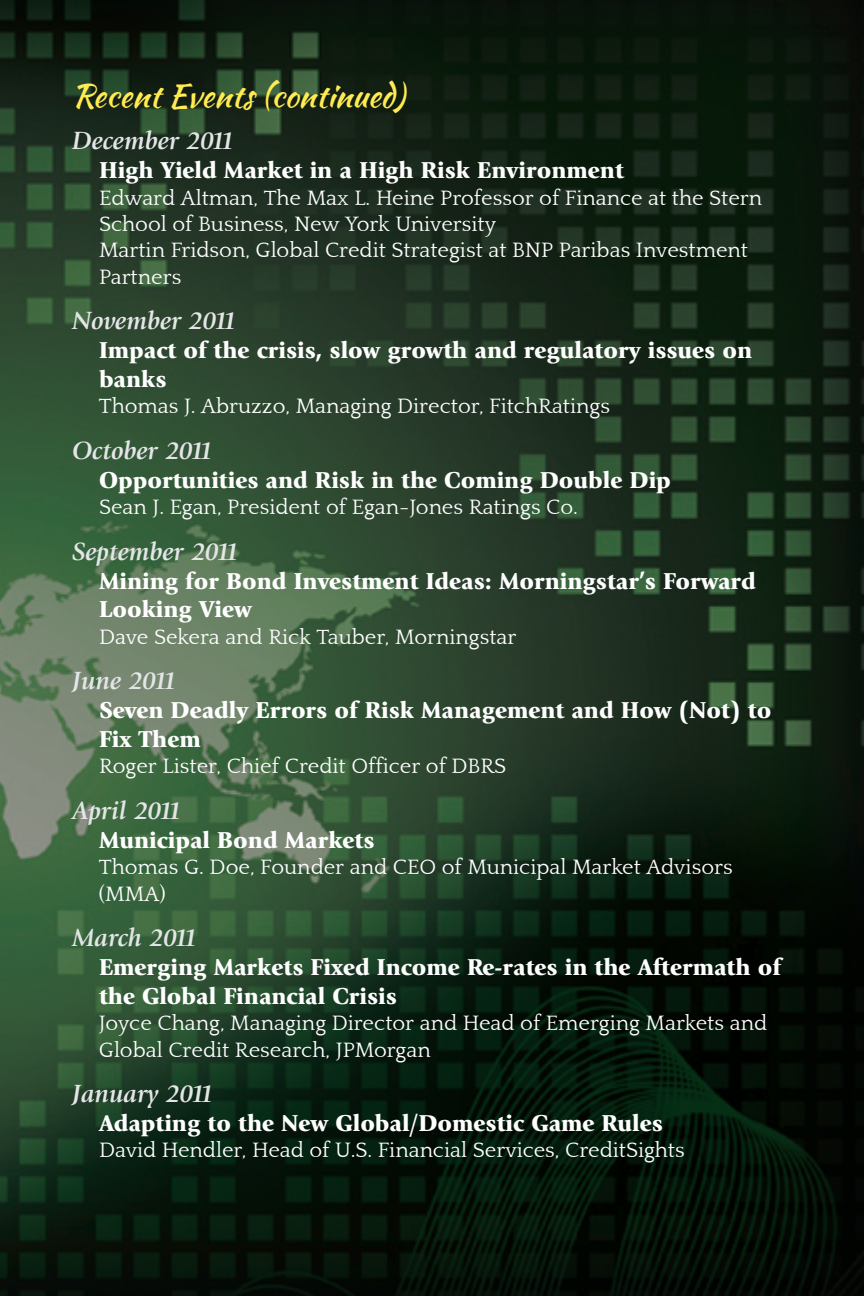
<style>
.page{position:relative;width:864px;height:1296px;background:#fff}
.page>*{position:absolute;margin:0;border:0;box-sizing:border-box;transform-origin:0 0}
.t1{font:32px "Kaushan Script";color:#ffeb52}
.t2{font:italic 700 26px "Giovanni";color:#e4e5e7}
.t3{font:italic 700 26px "Giovanni";letter-spacing:-.02em;color:#e4e5e7}
.t4{font:900 24px/28.8px "Giovanni";color:#fff}
.t5{font:22px/26.4px "Quattrocento";color:#fff}
</style>
<div class="page">
<img style="left:0;top:0;width:864px;height:1296px">
<h1 class="t1" style="left:72px;top:72px;width:334px">Recent Events (continued)</h1>
<p class="t2" style="left:72px;top:127px;width:164px">December 2011</p>
<p class="t4" style="left:99px;top:156px;width:526px">High Yield Market in a High Risk Environment</p>
<p class="t5" style="left:99px;top:185px;width:665px">Edward Altman, The Max L. Heine Professor of Finance at the Stern School of Business, New York University<br>Martin Fridson, Global Credit Strategist at BNP Paribas Investment Partners</p>
<p class="t2" style="left:72px;top:307px;width:167px">November 2011</p>
<p class="t4" style="left:99px;top:336px;width:655px">Impact of the crisis, slow growth and regulatory issues on banks</p>
<p class="t5" style="left:99px;top:393px;width:513px">Thomas J. Abruzzo, Managing Director, FitchRatings</p>
<p class="t2" style="left:72px;top:436px;width:143px">October 2011</p>
<p class="t4" style="left:99px;top:465px;width:573px">Opportunities and Risk in the Coming Double Dip</p>
<p class="t5" style="left:99px;top:494px;width:480px">Sean J. Egan, President of Egan-Jones Ratings Co.</p>
<p class="t2" style="left:72px;top:537px;width:169px">September 2011</p>
<p class="t4" style="left:99px;top:566px;width:658px">Mining for Bond Investment Ideas: Morningstar’s Forward<br>Looking View</p>
<p class="t5" style="left:99px;top:624px;width:419px">Dave Sekera and Rick Tauber, Morningstar</p>
<p class="t2" style="left:72px;top:667px;width:107px">June 2011</p>
<p class="t4" style="left:99px;top:696px;width:674px">Seven Deadly Errors of Risk Management and How (Not) to<br>Fix Them</p>
<p class="t5" style="left:99px;top:753px;width:409px">Roger Lister, Chief Credit Officer of DBRS</p>
<p class="t2" style="left:72px;top:796px;width:112px">April 2011</p>
<p class="t4" style="left:99px;top:825px;width:277px">Municipal Bond Markets</p>
<p class="t5" style="left:99px;top:854px;width:635px">Thomas G. Doe, Founder and CEO of Municipal Market Advisors (MMA)</p>
<p class="t3" style="left:72px;top:923px;width:127px">March 2011</p>
<p class="t4" style="left:99px;top:953px;width:683px">Emerging Markets Fixed Income Re-rates in the Aftermath of the Global Financial Crisis</p>
<p class="t5" style="left:99px;top:1010px;width:670px">Joyce Chang, Managing Director and Head of Emerging Markets and<br>Global Credit Research, JPMorgan</p>
<p class="t2" style="left:72px;top:1079px;width:144px">January 2011</p>
<p class="t4" style="left:99px;top:1109px;width:565px">Adapting to the New Global/Domestic Game Rules</p>
<p class="t5" style="left:99px;top:1137px;width:587px">David Hendler, Head of U.S. Financial Services, CreditSights</p>
</div>
